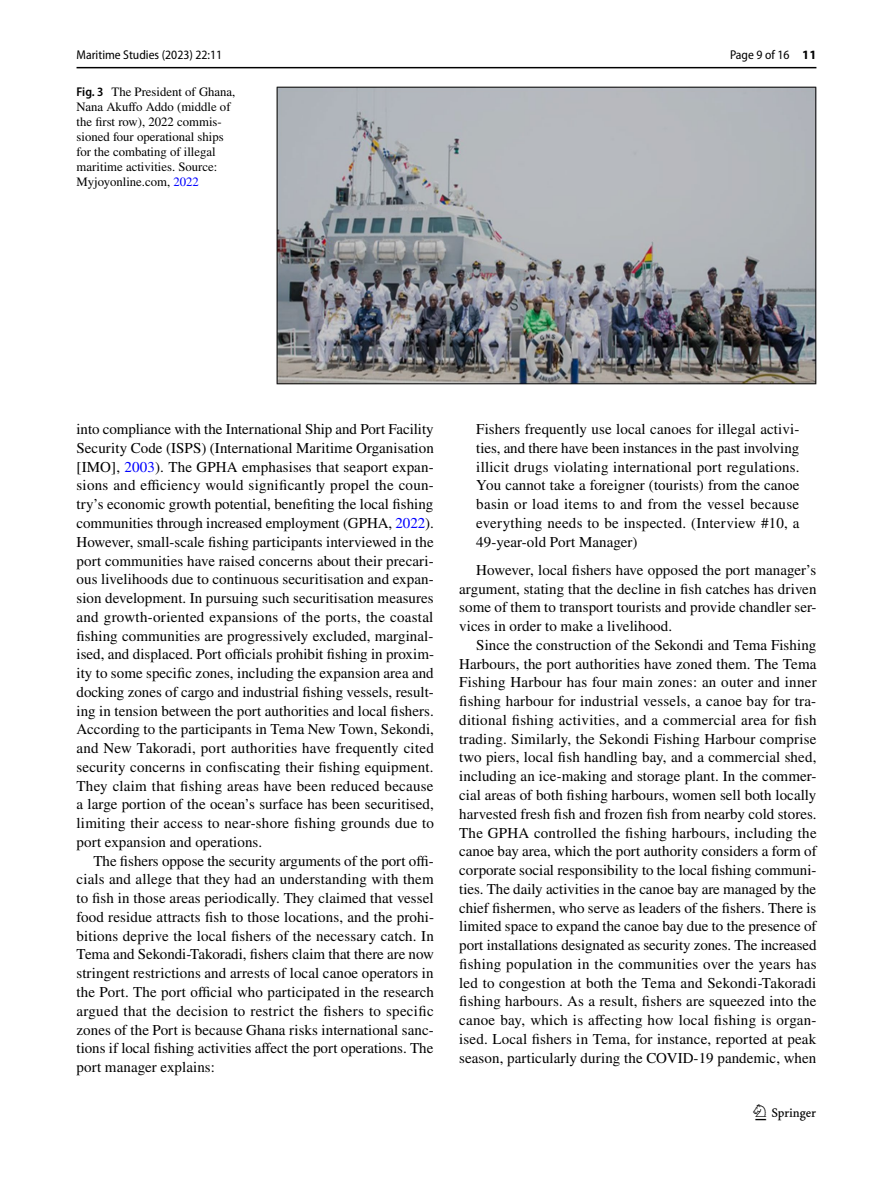
<style>
.page{position:relative;width:893px;height:1187px;background:#fff}
.page>*{position:absolute;margin:0;border:0;box-sizing:border-box;transform-origin:0 0}
.t1{font:22.5px "Springnew Regular 3";color:#000}
.t2{font:15px/18.8px "STIX";letter-spacing:.005em;color:#000;text-align:justify}
.t3{font:12.75px/15px "STIX";color:#000}
.t4{font:semi-condensed 12.75px "Myriad Pro";color:#000}
.s1{font-family:"Myriad Pro";font-weight:600;font-stretch:semi-condensed}
.s2{color:#00f}
.s3{font-weight:700;font-stretch:normal}
</style>
<div class="page">
<hr style="left:77px;top:67px;width:739px;height:1px;background:#000">
<img style="left:276px;top:87px;width:540px;height:298px">
<p class="t4" style="left:77px;top:48px;width:147px">Maritime Studies (2023) 22:11</p>
<p class="t3" style="left:77px;top:85px;width:160px"><span class="s1">Fig. 3</span> The President of Ghana,<br>Nana Akuffo Addo (middle of the first row), 2022 commis&shy;sioned four operational ships for the combating of illegal maritime activities. Source:<br>Myjoyonline.com, <span class="s2">2022</span></p>
<p class="t4" style="left:730px;top:48px;width:88px">Page 9 of 16 <span class="s3">11</span></p>
<p class="t2" style="left:77px;top:421px;width:359px">into compliance with the International Ship and Port Facility Security Code (ISPS) (International Maritime Organisation [IMO], <span class="s2">2003</span>). The GPHA emphasises that seaport expan&shy;sions and efficiency would significantly propel the coun&shy;try’s economic growth potential, benefiting the local fishing communities through increased employment (GPHA, <span class="s2">2022</span>).<br>However, small-scale fishing participants interviewed in the port communities have raised concerns about their precari&shy;ous livelihoods due to continuous securitisation and expan&shy;sion development. In pursuing such securitisation measures and growth-oriented expansions of the ports, the coastal fishing communities are progressively excluded, marginal&shy;ised, and displaced. Port officials prohibit fishing in proxim&shy;ity to some specific zones, including the expansion area and docking zones of cargo and industrial fishing vessels, result&shy;ing in tension between the port authorities and local fishers.<br>According to the participants in Tema New Town, Sekondi, and New Takoradi, port authorities have frequently cited security concerns in confiscating their fishing equipment.<br>They claim that fishing areas have been reduced because a large portion of the ocean’s surface has been securitised, limiting their access to near-shore fishing grounds due to port expansion and operations.</p>
<p class="t2" style="left:77px;top:852px;width:359px;text-indent:17px">The fishers oppose the security arguments of the port offi&shy;cials and allege that they had an understanding with them to fish in those areas periodically. They claimed that vessel food residue attracts fish to those locations, and the prohi&shy;bitions deprive the local fishers of the necessary catch. In Tema and Sekondi-Takoradi, fishers claim that there are now stringent restrictions and arrests of local canoe operators in the Port. The port official who participated in the research argued that the decision to restrict the fishers to specific zones of the Port is because Ghana risks international sanc&shy;tions if local fishing activities affect the port operations. The port manager explains:</p>
<p class="t2" style="left:476px;top:421px;width:325px">Fishers frequently use local canoes for illegal activi&shy;ties, and there have been instances in the past involving illicit drugs violating international port regulations.<br>You cannot take a foreigner (tourists) from the canoe basin or load items to and from the vessel because everything needs to be inspected. (Interview #10, a 49-year-old Port Manager)</p>
<p class="t2" style="left:459px;top:561px;width:359px;text-indent:17px">However, local fishers have opposed the port manager’s argument, stating that the decline in fish catches has driven some of them to transport tourists and provide chandler ser&shy;vices in order to make a livelihood.</p>
<p class="t2" style="left:459px;top:636px;width:359px;text-indent:17px">Since the construction of the Sekondi and Tema Fishing Harbours, the port authorities have zoned them. The Tema Fishing Harbour has four main zones: an outer and inner fishing harbour for industrial vessels, a canoe bay for tra&shy;ditional fishing activities, and a commercial area for fish trading. Similarly, the Sekondi Fishing Harbour comprise two piers, local fish handling bay, and a commercial shed, including an ice-making and storage plant. In the commer&shy;cial areas of both fishing harbours, women sell both locally harvested fresh fish and frozen fish from nearby cold stores.<br>The GPHA controlled the fishing harbours, including the canoe bay area, which the port authority considers a form of corporate social responsibility to the local fishing communi&shy;ties. The daily activities in the canoe bay are managed by the chief fishermen, who serve as leaders of the fishers. There is limited space to expand the canoe bay due to the presence of port installations designated as security zones. The increased fishing population in the communities over the years has led to congestion at both the Tema and Sekondi-Takoradi fishing harbours. As a result, fishers are squeezed into the canoe bay, which is affecting how local fishing is organ&shy;ised. Local fishers in Tema, for instance, reported at peak season, particularly during the COVID-19 pandemic, when</p>
<h1 class="t1" style="left:755px;top:1104px;width:62px">1 3</h1>
</div>
